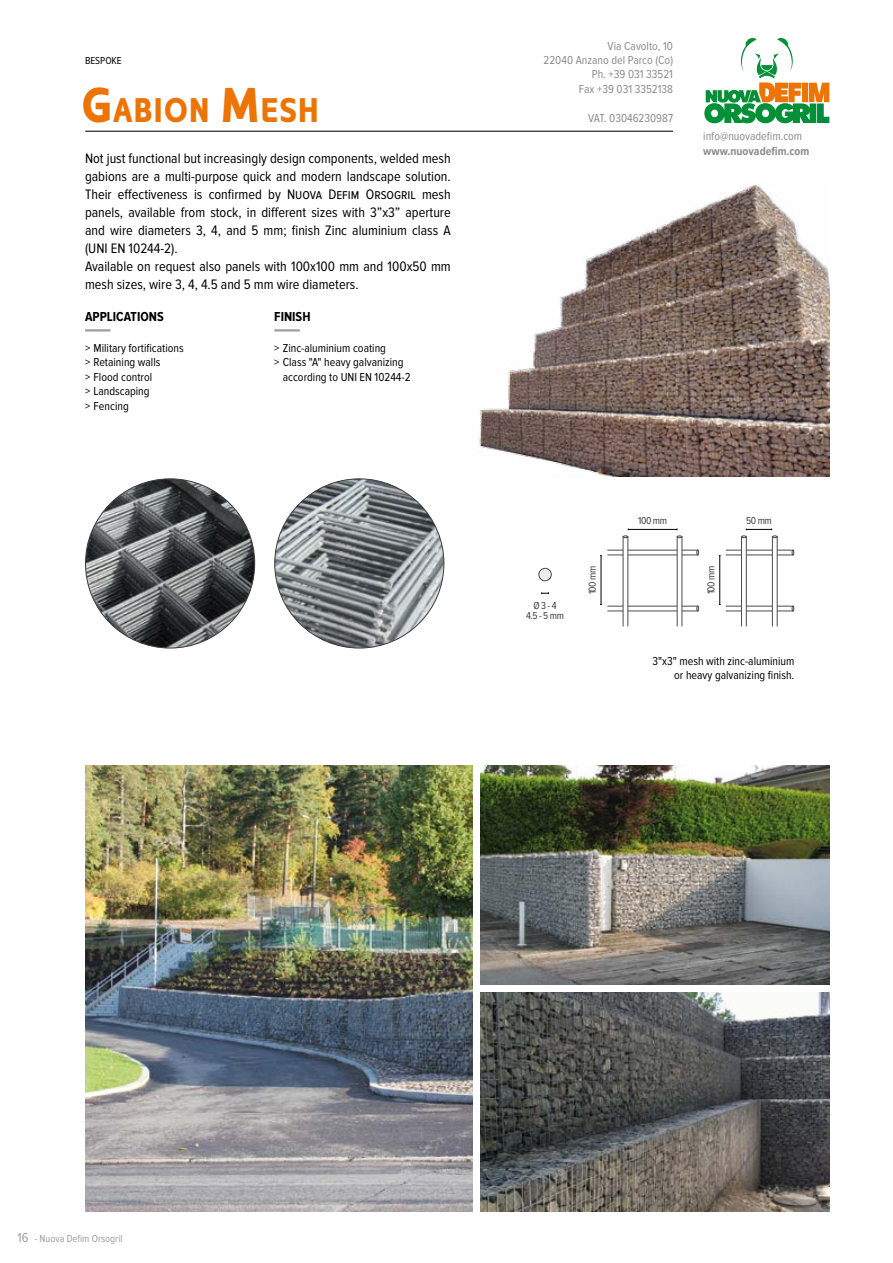
<style>
.page{position:relative;width:893px;height:1263px;background:#fff}
.page>*{position:absolute;margin:0;border:0;box-sizing:border-box;transform-origin:0 0}
.t1{font:34.65px "Kyrial Sans Pro Bold Cond";letter-spacing:.03em;color:#ec7405}
.t2{font:14.25px/18px "Proxima Nova Cond";color:#000}
.t3{font:700 13.5px "Proxima Nova Cond";color:#000}
.t4{font:12px/14.4px "Proxima Nova Cond";color:#000}
.t5{font:12px/14.4px "Proxima Nova Cond";color:#8a8b8d;text-align:right}
.t6{font:700 12px "Proxima Nova Cond";color:#8a8b8d}
.t7{font:10.5px/10.5px "Proxima Nova Cond";letter-spacing:-.04em;color:#3e3d40;text-align:center}
.t8{font:10.5px "Proxima Nova Cond";color:#9c9e9f}
.t9{font:10.5px "Proxima Nova Cond";color:#000}
.s1{font-size:49.5px}
.s2{font-size:13.5px}
</style>
<div class="page">
<hr style="left:86px;top:131px;width:743px;height:1px;background:#000">
<img style="left:480px;top:765px;width:349px;height:219px">
<img style="left:85px;top:765px;width:387px;height:447px">
<img style="left:480px;top:993px;width:349px;height:219px">
<img style="left:479px;top:184px;width:350px;height:293px">
<svg style="left:741px;top:538px;width:5px;height:88px"></svg>
<svg style="left:772px;top:538px;width:5px;height:88px"></svg>
<svg style="left:623px;top:538px;width:5px;height:88px"></svg>
<svg style="left:677px;top:538px;width:5px;height:88px"></svg>
<img style="left:85px;top:479px;width:170px;height:169px;border-radius:85px">
<img style="left:275px;top:479px;width:169px;height:169px;border-radius:85px">
<svg style="left:746px;top:529px;width:26px;height:1px"></svg>
<hr style="left:628px;top:529px;width:49px;height:1px;background:#000">
<hr style="left:601px;top:556px;width:1px;height:48px;background:#000">
<hr style="left:719px;top:556px;width:1px;height:48px;background:#000">
<svg style="left:541px;top:592px;width:8px;height:2px"></svg>
<hr style="left:85px;top:329px;width:26px;height:2px;background:#9c9e9f">
<hr style="left:274px;top:329px;width:26px;height:2px;background:#9c9e9f">
<div style="left:539px;top:568px;width:12px;height:13px;background:#eceded;border-radius:50%"></div>
<div style="left:539px;top:568px;width:12px;height:13px;border:1px solid #4b4b4d;border-radius:50%"></div>
<svg style="left:592px;top:82px;width:238px;height:50px"></svg>
<svg style="left:704px;top:38px;width:125px;height:85px"></svg>
<p class="t9" style="left:85px;top:54px;width:38px">BESPOKE</p>
<h1 class="t1" style="left:82px;top:85px;width:239px"><span class="s1">G</span>ABION <span class="s1">M</span>ESH</h1>
<p class="t2" style="left:85px;top:150px;width:367px">Not just functional but increasingly design components, welded mesh gabions are a multi-purpose quick and modern landscape solution.<br>Their effectiveness is confirmed by Nuova Defim Orsogril mesh panels, available from stock, in different sizes with 3”x3” aperture and wire diameters 3, 4, and 5 mm; finish Zinc aluminium class A (UNI EN 10244-2).<br>Available on request also panels with 100x100 mm and 100x50 mm mesh sizes, wire 3, 4, 4.5 and 5 mm wire diameters.</p>
<p class="t3" style="left:85px;top:309px;width:80px">APPLICATIONS</p>
<p class="t3" style="left:274px;top:309px;width:38px">FINISH</p>
<p class="t4" style="left:85px;top:341px;width:100px">&gt; Military fortifications &gt; Retaining walls<br>&gt; Flood control<br>&gt; Landscaping<br>&gt; Fencing</p>
<p class="t4" style="left:274px;top:341px;width:113px">&gt; Zinc-aluminium coating</p>
<p class="t4" style="left:274px;top:355px;width:131px">&gt; Class "A" heavy galvanizing</p>
<p class="t4" style="left:283px;top:370px;width:129px">according to UNI EN 10244-2</p>
<p class="t5" style="left:544px;top:39px;width:131px">Via Cavolto, 10<br>22040 Anzano del Parco (Co)<br>Ph. +39 031 33521<br>Fax +39 031 3352138</p>
<p class="t5" style="left:588px;top:111px;width:87px">VAT. 03046230987</p>
<p class="t5" style="left:703px;top:130px;width:100px">info@nuovadefim.com</p>
<p class="t6" style="left:703px;top:144px;width:108px">www.nuovadefim.com</p>
<p class="t7" style="left:638px;top:516px;width:30px">100 mm</p>
<p class="t7" style="left:746px;top:516px;width:27px">50 mm</p>
<p class="t7" style="left:526px;top:600px;width:39px">Ø 3 - 4<br>4.5 - 5 mm</p>
<p class="t7" style="left:587px;top:594px;width:30px;rotate:-90deg">100 mm</p>
<p class="t7" style="left:706px;top:594px;width:30px;rotate:-90deg">100 mm</p>
<p class="t4" style="left:652px;top:654px;width:143px;text-align:right">3"x3" mesh with zinc-aluminium or heavy galvanizing finish.</p>
<p class="t8" style="left:18px;top:1232px;width:107px"><span class="s2">16</span> - Nuova Defim Orsogril</p>
</div>
